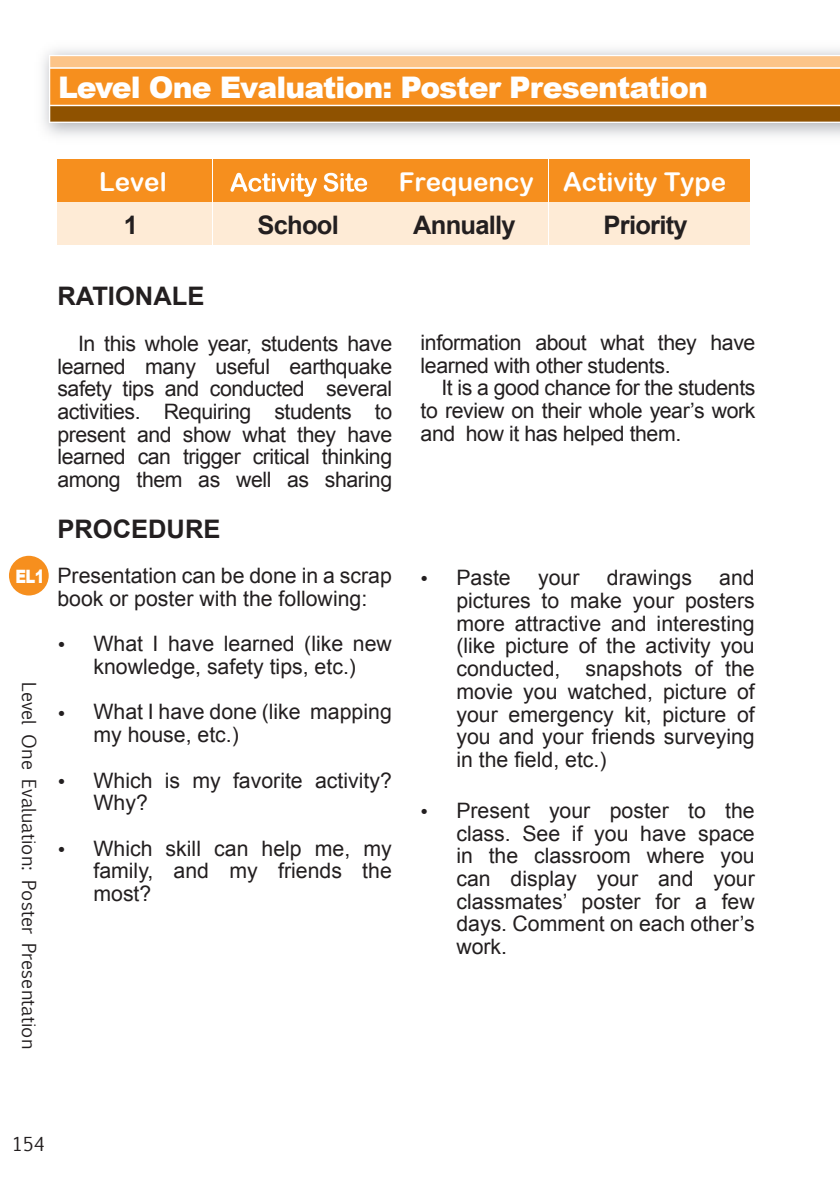
<style>
.page{position:relative;width:840px;height:1191px;background:#fff}
.page>*{position:absolute;margin:0;border:0;box-sizing:border-box;transform-origin:0 0}
.t1{font:900 29.8px "Arial";letter-spacing:-.03em;color:#fff}
.t2{font:26px "Arial Rounded MT Bold";color:#fff}
.t3{font:700 25.6px "Arial";letter-spacing:-.03em;color:#231f20}
.t4{font:700 25.6px "Arial";color:#231f20}
.t5{font:21.2px/22.6px "Arial";color:#231f20;text-align:justify}
.t6{font:21.2px/22.6px "Arial";letter-spacing:-.02em;color:#231f20}
.t7{font:18.4px "Euphemia UCAS";color:#231f20}
.t8{font:900 18.4px "Arial";color:#fff;scale:.8 1}
.s1{font-family:"Koz Min Pro";font-size:18.4px}
</style>
<div class="page">
<svg style="left:50px;top:56px;width:789px;height:66px;background:#df8f34"></svg>
<div style="left:9px;top:556px;width:40px;height:39px;background:#f68f1e;border-radius:50%"></div>
<div style="left:57px;top:159px;width:154px;height:42px;background:#f68f1e"></div>
<div style="left:213px;top:159px;width:171px;height:42px;background:#f68f1e"></div>
<div style="left:385px;top:159px;width:162px;height:42px;background:#f68f1e"></div>
<div style="left:549px;top:159px;width:200px;height:42px;background:#f68f1e"></div>
<div style="left:57px;top:202px;width:154px;height:43px;background:#feebd6"></div>
<div style="left:213px;top:202px;width:171px;height:43px;background:#feebd6"></div>
<div style="left:385px;top:202px;width:162px;height:43px;background:#feebd6"></div>
<div style="left:549px;top:202px;width:200px;height:43px;background:#feebd6"></div>
<svg style="left:230px;top:173px;width:137px;height:24px"></svg>
<h1 class="t1" style="left:58px;top:71px;width:651px">Level One Evaluation: Poster Presentation</h1>
<p class="t2" style="left:99px;top:166px;width:69px">Level</p>
<p class="t2" style="left:398px;top:167px;width:328px">Frequency Activity Type</p>
<p class="t2" style="left:566px;top:175px;width:164px">Activity Type</p>
<p class="t3" style="left:124px;top:210px;width:16px">1</p>
<p class="t3" style="left:257px;top:210px;width:83px">School</p>
<p class="t3" style="left:413px;top:210px;width:104px">Annually</p>
<p class="t3" style="left:603px;top:210px;width:85px">Priority</p>
<p class="t8" style="left:15px;top:566px;width:38px">EL1</p>
<p class="t7" style="left:42px;top:682px;width:369px;rotate:90deg">Level One Evaluation: Poster Presentation</p>
<p class="t4" style="left:57px;top:282px;width:148px">RATIONALE</p>
<p class="t5" style="left:57px;top:332px;width:336px;text-indent:21px">In this whole year, students have learned many useful earthquake safety tips and conducted several activities. Requiring students to present and show what they have learned can trigger critical thinking among them as well as sharing</p>
<p class="t6" style="left:420px;top:331px;width:336px">information about what they have learned with other students.</p>
<p class="t5" style="left:420px;top:377px;width:336px;text-indent:21px">It is a good chance for the students to review on their whole year’s work and how it has helped them.</p>
<p class="t4" style="left:57px;top:514px;width:164px">PROCEDURE</p>
<p class="t5" style="left:57px;top:564px;width:336px">Presentation can be done in a scrap book or poster with the following:</p>
<p class="t5" style="left:57px;top:632px;width:336px;text-align:center"><span class="s1">•</span> What I have learned (like new knowledge, safety tips, etc.)</p>
<p class="t5" style="left:93px;top:700px;width:300px;text-indent:-36px"><span class="s1">•</span> What I have done (like mapping my house, etc.)</p>
<p class="t5" style="left:93px;top:769px;width:300px;text-indent:-36px"><span class="s1">•</span> Which is my favorite activity?<br>Why?</p>
<p class="t5" style="left:93px;top:837px;width:300px;text-indent:-36px"><span class="s1">•</span> Which skill can help me, my family, and my friends the most?</p>
<p class="t5" style="left:420px;top:566px;width:92px"><span class="s1">•</span> Paste</p>
<p class="t5" style="left:538px;top:566px;width:43px">your</p>
<p class="t5" style="left:606px;top:566px;width:87px">drawings</p>
<p class="t5" style="left:456px;top:566px;width:300px;text-indent:263px">and pictures to make your posters more attractive and interesting (like picture of the activity you conducted, snapshots of the movie you watched, picture of your emergency kit, picture of you and your friends surveying in the field, etc.)</p>
<p class="t5" style="left:456px;top:799px;width:300px;text-indent:-36px"><span class="s1">•</span> Present your poster to the class. See if you have space in the classroom where you can display your and your classmates’ poster for a few days. Comment on each other’s work.</p>
<p class="t7" style="left:12px;top:1130px;width:34px">154</p>
</div>
